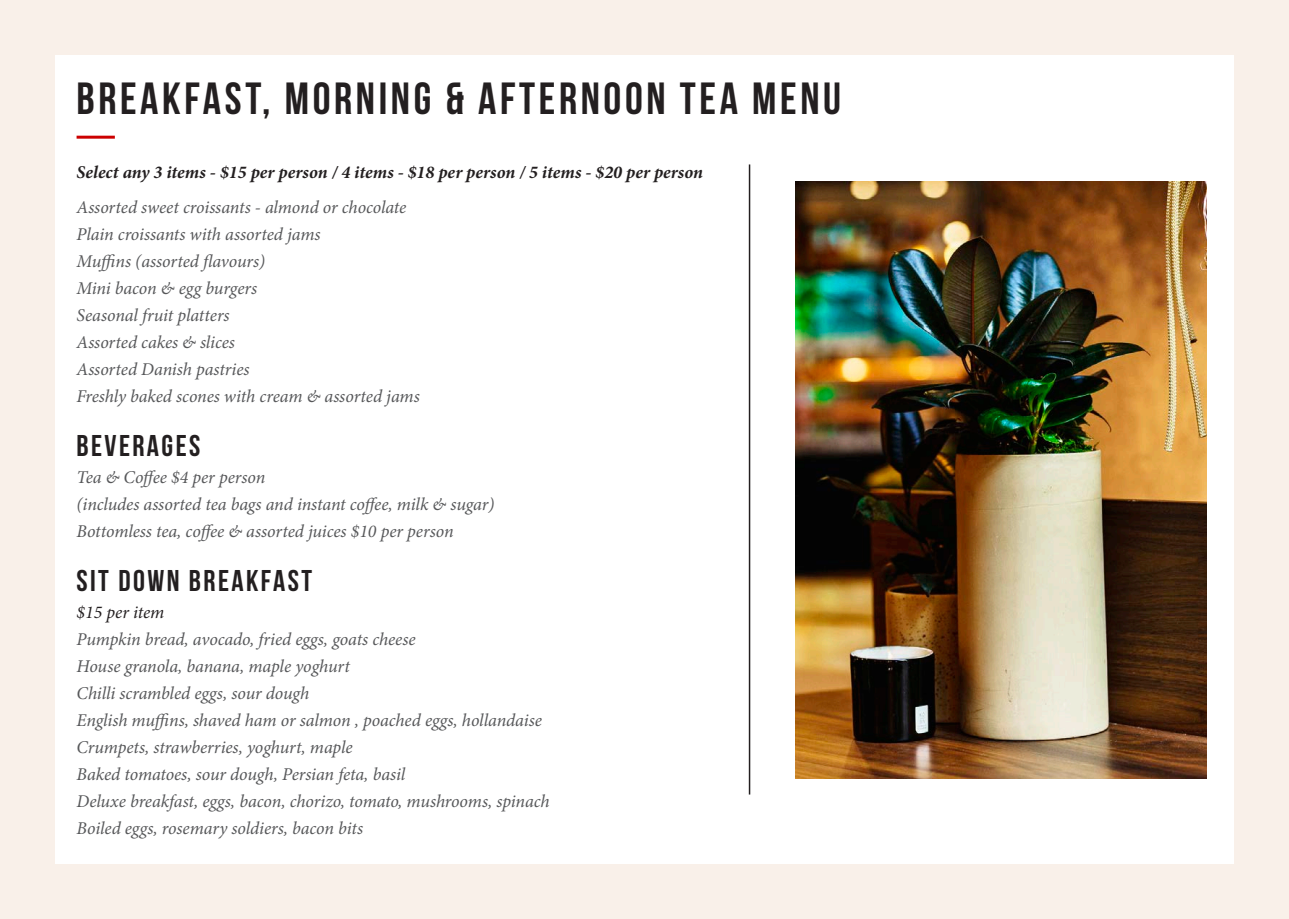
<style>
.page{position:relative;width:1289px;height:919px;background:#fff}
.page>*{position:absolute;margin:0;border:0;box-sizing:border-box;transform-origin:0 0}
.t1{font:700 45px "Bebas Neue";letter-spacing:.08em;color:#231f20}
.Beer_Description{font:700 30px "Bebas Neue";letter-spacing:.08em;color:#231f20}
.Beer_Description-2{font:italic 18px "Minion Pro";letter-spacing:-.005em;color:#57585a}
.Body{font:italic 18px/27px "Minion Pro";letter-spacing:-.005em;color:#57585a}
.Beer_Description-3{font:italic 700 18px "Minion Pro";color:#231f20}
.Beer_Description-4{font:italic 18px "Minion Pro";color:#231f20}
</style>
<div class="page">
<div style="left:0;top:0;width:1288px;height:918px;background:#f9f0e9"></div>
<div style="left:55px;top:55px;width:1178px;height:808px;background:#fff"></div>
<hr style="left:77px;top:136px;width:38px;height:3px;background:#c00">
<hr style="left:748px;top:164px;width:2px;height:630px;background:#231f20">
<img style="left:795px;top:182px;width:411px;height:596px">
<p class="t1" style="left:77px;top:74px;width:766px">BREAKFAST, MORNING &amp; AFTERNOON TEA MENU</p>
<p class="Beer_Description-3" style="left:77px;top:159px;width:628px">Select any 3 items - $15 per person / 4 items - $18 per person / 5 items - $20 per person</p>
<p class="Beer_Description-2" style="left:77px;top:195px;width:331px">Assorted sweet croissants - almond or chocolate</p>
<p class="Beer_Description-2" style="left:77px;top:222px;width:245px">Plain croissants with assorted jams</p>
<p class="Beer_Description-2" style="left:77px;top:249px;width:190px">Muffins (assorted flavours)</p>
<p class="Beer_Description-2" style="left:77px;top:276px;width:182px">Mini bacon &amp; egg burgers</p>
<p class="Beer_Description-2" style="left:77px;top:303px;width:155px">Seasonal fruit platters</p>
<p class="Beer_Description-2" style="left:77px;top:330px;width:160px">Assorted cakes &amp; slices</p>
<p class="Beer_Description-2" style="left:77px;top:357px;width:174px">Assorted Danish pastries</p>
<p class="Beer_Description-2" style="left:77px;top:384px;width:345px">Freshly baked scones with cream &amp; assorted jams</p>
<p class="Beer_Description" style="left:77px;top:429px;width:125px">BEVERAGES</p>
<p class="Beer_Description-2" style="left:77px;top:465px;width:190px">Tea &amp; Coffee $4 per person</p>
<p class="Beer_Description-2" style="left:77px;top:492px;width:419px">(includes assorted tea bags and instant coffee, milk &amp; sugar)</p>
<p class="Beer_Description-2" style="left:77px;top:519px;width:378px">Bottomless tea, coffee &amp; assorted juices $10 per person</p>
<p class="Beer_Description" style="left:77px;top:564px;width:237px">SIT DOWN BREAKFAST</p>
<p class="Beer_Description-4" style="left:77px;top:600px;width:89px">$15 per item</p>
<p class="Body" style="left:77px;top:626px;width:340px">Pumpkin bread, avocado, fried eggs, goats cheese<br>House granola, banana, maple yoghurt</p>
<p class="Body" style="left:77px;top:680px;width:467px">Chilli scrambled eggs, sour dough<br>English muffins, shaved ham or salmon , poached eggs, hollandaise<br>Crumpets, strawberries, yoghurt, maple</p>
<p class="Body" style="left:77px;top:761px;width:330px">Baked tomatoes, sour dough, Persian feta, basil</p>
<p class="Body" style="left:77px;top:788px;width:474px">Deluxe breakfast, eggs, bacon, chorizo, tomato, mushrooms, spinach<br>Boiled eggs, rosemary soldiers, bacon bits</p>
</div>
